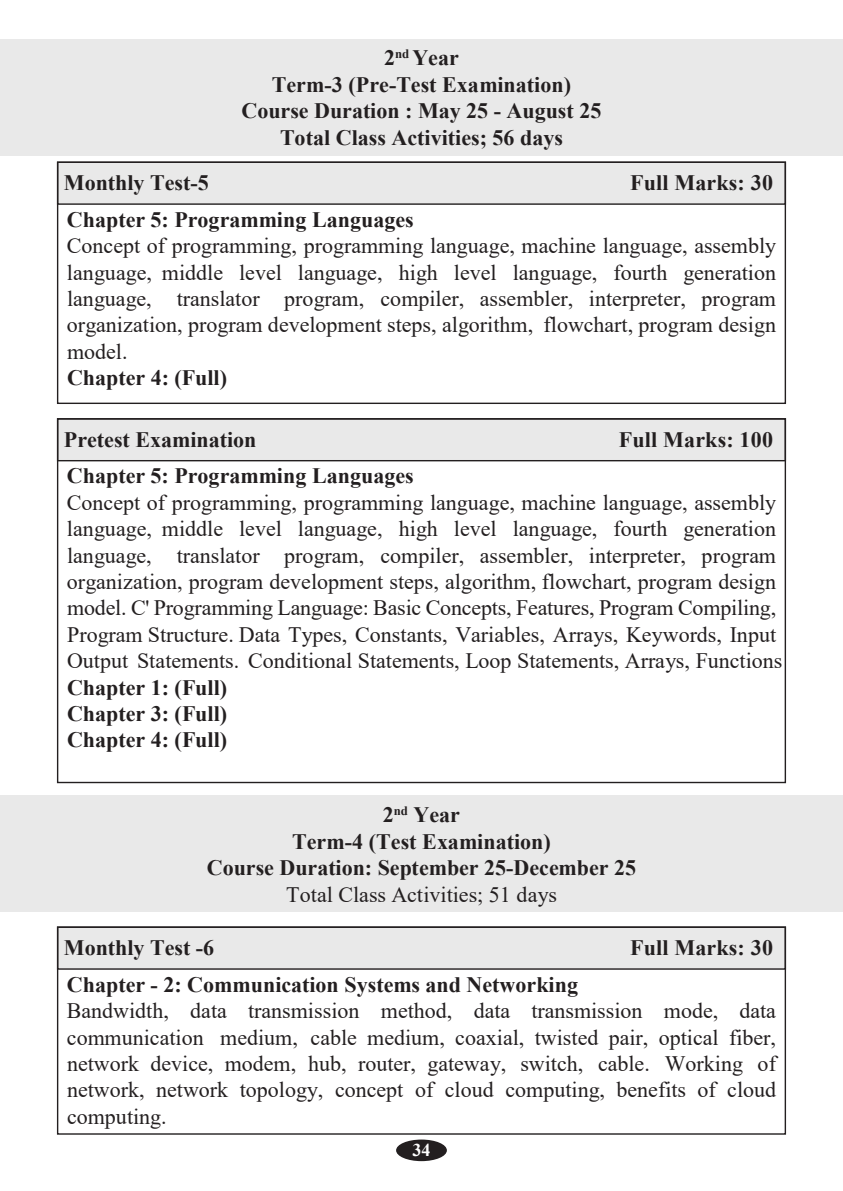
<style>
.page{position:relative;width:843px;height:1191px;background:#fff}
.page>*{position:absolute;margin:0;border:0;box-sizing:border-box;transform-origin:0 0}
.t1{font:22px/26.4px "Times New Roman";color:#231f20;text-align:justify}
.t2{font:700 22px/26.4px "Times New Roman";color:#231f20;text-align:center}
.t3{font:700 18px "Times New Roman";color:#fff}
</style>
<div class="page">
<div style="left:0;top:39px;width:842px;height:117px;background:#e9e9e9"></div>
<div style="left:58px;top:162px;width:727px;height:42px;background:#e9e9e9"></div>
<div style="left:57px;top:162px;width:728px;height:43px;border:1px solid #231f20"></div>
<div style="left:58px;top:419px;width:727px;height:42px;background:#e9e9e9"></div>
<div style="left:57px;top:418px;width:728px;height:43px;border:1px solid #231f20"></div>
<div style="left:58px;top:927px;width:727px;height:42px;background:#e9e9e9"></div>
<div style="left:57px;top:926px;width:728px;height:44px;border:1px solid #231f20"></div>
<div style="left:0;top:795px;width:842px;height:117px;background:#e9e9e9"></div>
<div style="left:396px;top:1139px;width:51px;height:22px;background:#231f20;border-radius:50%"></div>
<p class="t2" style="left:241px;top:44px;width:361px">2<sup>nd</sup> Year<br>Term-3 (Pre-Test Examination)<br>Course Duration : May 25 - August 25<br>Total Class Activities; 56 days</p>
<p class="t2" style="left:64px;top:169px;width:146px">Monthly Test-5</p>
<p class="t2" style="left:630px;top:169px;width:144px">Full Marks: 30</p>
<p class="t2" style="left:67px;top:206px;width:348px">Chapter 5: Programming Languages</p>
<p class="t1" style="left:67px;top:232px;width:710px">Concept of programming, programming language, machine language, assembly language, middle level language, high level language, fourth generation language, translator program, compiler, assembler, interpreter, program organization, program development steps, algorithm, flowchart, program design model.</p>
<p class="t2" style="left:67px;top:364px;width:161px">Chapter 4: (Full)</p>
<p class="t2" style="left:64px;top:426px;width:194px">Pretest Examination</p>
<p class="t2" style="left:618px;top:426px;width:156px">Full Marks: 100</p>
<p class="t2" style="left:67px;top:462px;width:348px">Chapter 5: Programming Languages</p>
<p class="t1" style="left:67px;top:488px;width:717px;text-align:left">Concept of programming, programming language, machine language, assembly language, middle level language, high level language, fourth generation language, translator program, compiler, assembler, interpreter, program organization, program development steps, algorithm, flowchart, program design model. C' Programming Language: Basic Concepts, Features, Program Compiling, Program Structure. Data Types, Constants, Variables, Arrays, Keywords, Input Output Statements. Conditional Statements, Loop Statements, Arrays, Functions</p>
<p class="t2" style="left:67px;top:673px;width:161px;text-align:justify">Chapter 1: (Full)<br>Chapter 3: (Full)<br>Chapter 4: (Full)</p>
<p class="t2" style="left:207px;top:801px;width:430px">2<sup>nd</sup> Year<br>Term-4 (Test Examination)<br>Course Duration: September 25-December 25</p>
<p class="t1" style="left:286px;top:880px;width:272px">Total Class Activities; 51 days</p>
<p class="t2" style="left:64px;top:934px;width:152px">Monthly Test -6</p>
<p class="t2" style="left:630px;top:934px;width:144px">Full Marks: 30</p>
<p class="t2" style="left:67px;top:970px;width:512px">Chapter - 2: Communication Systems and Networking</p>
<p class="t1" style="left:67px;top:997px;width:710px">Bandwidth, data transmission method, data transmission mode, data communication medium, cable medium, coaxial, twisted pair, optical fiber, network device, modem, hub, router, gateway, switch, cable. Working of network, network topology, concept of cloud computing, benefits of cloud computing.</p>
<p class="t3" style="left:412px;top:1137px;width:19px">34</p>
</div>
